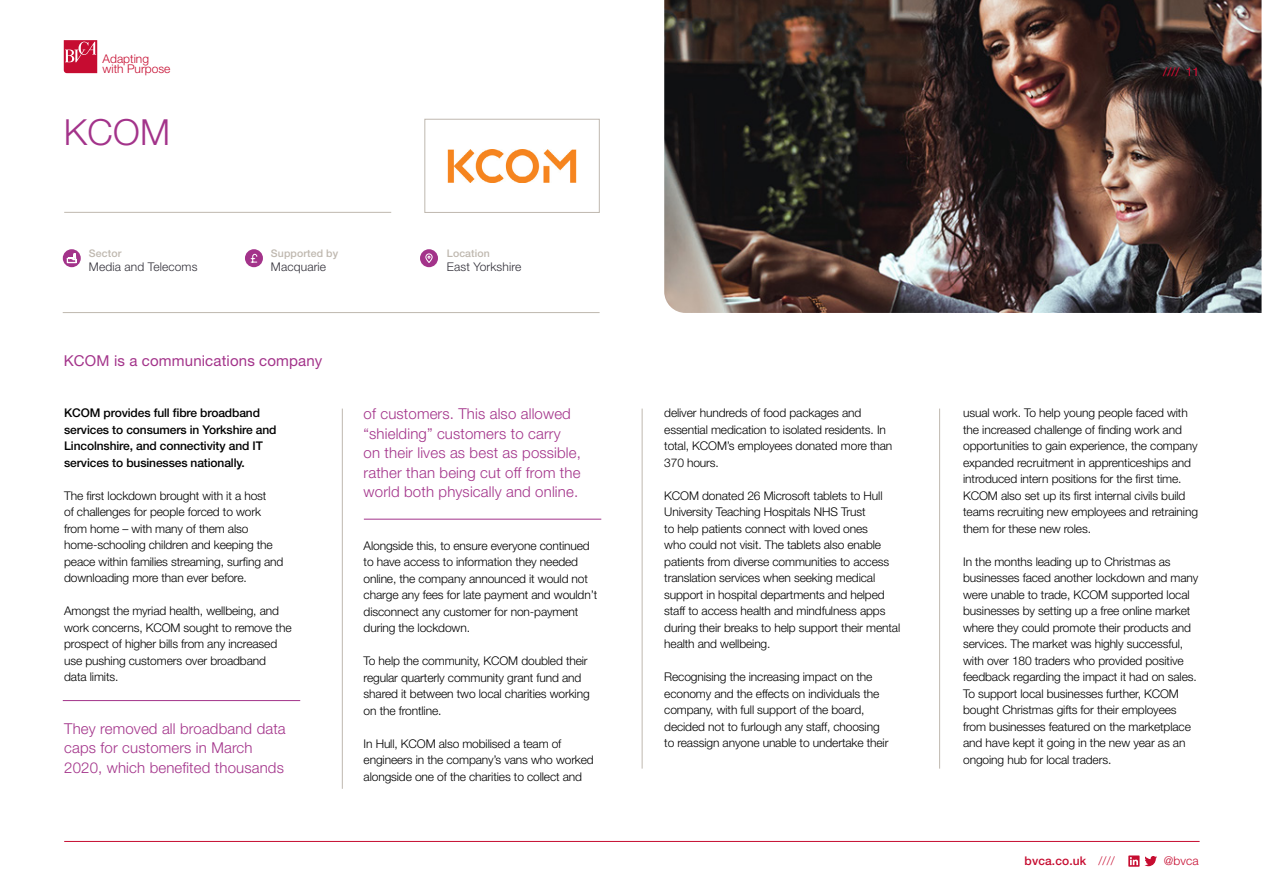
<style>
.page{position:relative;width:1263px;height:893px;background:#fff}
.page>*{position:absolute;margin:0;border:0;box-sizing:border-box;transform-origin:0 0}
.t1{font:300 36px "Helvetica Neue LT Std";color:#a3338a}
.t2{font:300 15px/19.5px "Helvetica Neue LT Std";letter-spacing:.01em;color:#a3338a}
.t3{font:15px "Helvetica Neue LT Std";letter-spacing:.01em;color:#a3338a}
.t4{font:300 12px/16.5px "Helvetica Neue LT Std";letter-spacing:-.01em;color:#000}
.t5{font:500 12px/16.5px "Helvetica Neue LT Std";letter-spacing:-.01em;color:#000}
.t6{font:300 12px "Helvetica Neue LT Std";letter-spacing:.01em;color:#323039}
.t7{font:300 12px/10.5px "Helvetica Neue LT Std";color:#c60c30}
.t8{font:500 12px "Helvetica Neue LT Std";letter-spacing:.01em;color:#c60c30}
.t9{font:500 10.5px "Helvetica Neue LT Std";letter-spacing:.01em;color:#bfb8af}
.s1{font-weight:300}
</style>
<div class="page">
<svg style="left:1128px;top:855px;width:29px;height:12px"></svg>
<hr style="left:64px;top:841px;width:1135px;height:1px;background:#c60c30">
<svg style="left:64px;top:40px;width:33px;height:33px"></svg>
<img style="left:664px;top:0;width:597px;height:313px">
<hr style="left:642px;top:409px;width:1px;height:360px;background:#bfb8af">
<hr style="left:939px;top:409px;width:1px;height:360px;background:#bfb8af">
<hr style="left:342px;top:409px;width:1px;height:380px;background:#bfb8af">
<img style="left:448px;top:150px;width:128px;height:32px">
<div style="left:424px;top:119px;width:176px;height:94px;border:1px solid #bfb8af"></div>
<div style="left:245px;top:249px;width:18px;height:18px;background:#a3338a;border-radius:50%"></div>
<svg style="left:250px;top:254px;width:7px;height:9px"></svg>
<div style="left:420px;top:249px;width:18px;height:18px;background:#a3338a;border-radius:50%"></div>
<svg style="left:425px;top:253px;width:8px;height:10px"></svg>
<svg style="left:63px;top:249px;width:18px;height:18px"></svg>
<svg style="left:67px;top:250px;width:9px;height:14px"></svg>
<hr style="left:64px;top:212px;width:327px;height:1px;background:#bfb8af">
<hr style="left:63px;top:312px;width:537px;height:1px;background:#bfb8af">
<hr style="left:63px;top:700px;width:237px;height:1px;background:#a3338a">
<hr style="left:364px;top:519px;width:237px;height:1px;background:#a3338a">
<p class="t7" style="left:103px;top:53px;width:69px">Adapting with Purpose</p>
<h1 class="t1" style="left:64px;top:110px;width:108px">KCOM</h1>
<p class="t9" style="left:89px;top:247px;width:34px">Sector</p>
<p class="t6" style="left:89px;top:259px;width:110px">Media and Telecoms</p>
<p class="t9" style="left:271px;top:247px;width:69px">Supported by</p>
<p class="t6" style="left:271px;top:259px;width:57px">Macquarie</p>
<p class="t9" style="left:447px;top:247px;width:44px">Location</p>
<p class="t6" style="left:447px;top:259px;width:76px">East Yorkshire</p>
<p class="t3" style="left:64px;top:352px;width:260px">KCOM is a communications company</p>
<p class="t5" style="left:64px;top:404px;width:214px">KCOM provides full fibre broadband services to consumers in Yorkshire and Lincolnshire, and connectivity and IT services to businesses nationally.</p>
<p class="t4" style="left:64px;top:487px;width:221px">The first lockdown brought with it a host<br>of challenges for people forced to work from home – with many of them also home-schooling children and keeping the peace within families streaming, surfing and downloading more than ever before.</p>
<p class="t4" style="left:64px;top:602px;width:229px">Amongst the myriad health, wellbeing, and work concerns, KCOM sought to remove the prospect of higher bills from any increased use pushing customers over broadband<br>data limits.</p>
<p class="t2" style="left:64px;top:718px;width:223px">They removed all broadband data caps for customers in March<br>2020, which benefited thousands</p>
<p class="t2" style="left:364px;top:404px;width:219px">of customers. This also allowed “shielding” customers to carry on their lives as best as possible, rather than being cut off from the world both physically and online.</p>
<p class="t4" style="left:364px;top:537px;width:235px">Alongside this, to ensure everyone continued to have access to information they needed online, the company announced it would not charge any fees for late payment and wouldn’t disconnect any customer for non-payment during the lockdown.</p>
<p class="t4" style="left:364px;top:652px;width:228px">To help the community, KCOM doubled their regular quarterly community grant fund and shared it between two local charities working on the frontline.</p>
<p class="t4" style="left:364px;top:735px;width:232px">In Hull, KCOM also mobilised a team of engineers in the company’s vans who worked alongside one of the charities to collect and</p>
<p class="t7" style="left:1163px;top:67px;width:37px">//// 11</p>
<p class="t4" style="left:664px;top:404px;width:230px">deliver hundreds of food packages and essential medication to isolated residents. In total, KCOM’s employees donated more than 370 hours.</p>
<p class="t4" style="left:664px;top:487px;width:237px">KCOM donated 26 Microsoft tablets to Hull University Teaching Hospitals NHS Trust<br>to help patients connect with loved ones<br>who could not visit. The tablets also enable patients from diverse communities to access translation services when seeking medical support in hospital departments and helped staff to access health and mindfulness apps during their breaks to help support their mental health and wellbeing.</p>
<p class="t4" style="left:664px;top:668px;width:226px">Recognising the increasing impact on the economy and the effects on individuals the company, with full support of the board, decided not to furlough any staff, choosing to reassign anyone unable to undertake their</p>
<p class="t4" style="left:963px;top:404px;width:236px">usual work. To help young people faced with the increased challenge of finding work and opportunities to gain experience, the company expanded recruitment in apprenticeships and introduced intern positions for the first time.<br>KCOM also set up its first internal civils build teams recruiting new employees and retraining them for these new roles.</p>
<p class="t4" style="left:963px;top:553px;width:237px">In the months leading up to Christmas as businesses faced another lockdown and many were unable to trade, KCOM supported local businesses by setting up a free online market where they could promote their products and services. The market was highly successful, with over 180 traders who provided positive feedback regarding the impact it had on sales.<br>To support local businesses further, KCOM bought Christmas gifts for their employees from businesses featured on the marketplace and have kept it going in the new year as an ongoing hub for local traders.</p>
<p class="t8" style="left:1024px;top:854px;width:92px">bvca.co.uk <span class="s1">////</span></p>
<p class="t7" style="left:1164px;top:856px;width:36px">@bvca</p>
</div>
